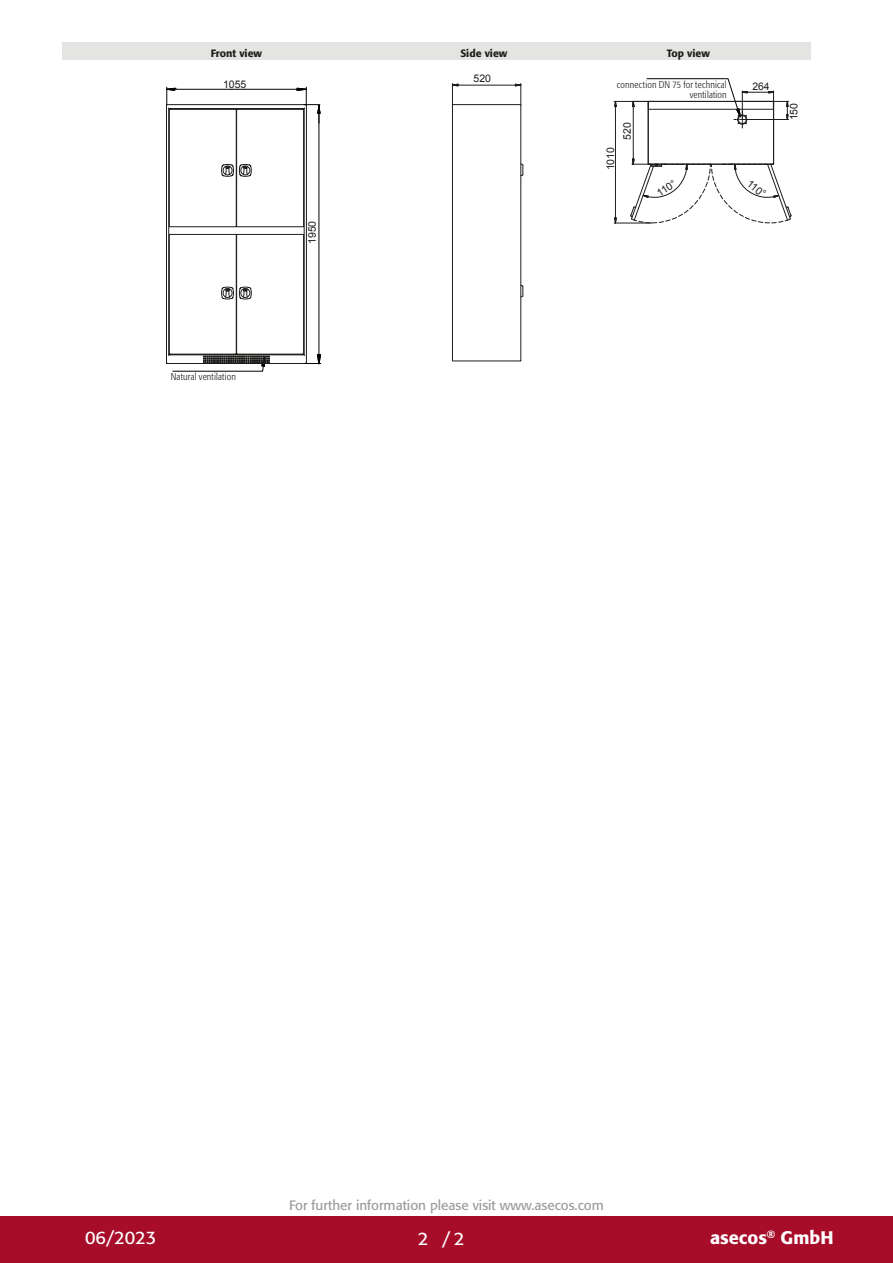
<style>
.page{position:relative;width:893px;height:1263px;background:#fff}
.page>*{position:absolute;margin:0;border:0;box-sizing:border-box;transform-origin:0 0}
.t1{font:500 18px "Formata Pro";color:#fff}
.t2{font:18px "Formata Pro";color:#fff}
.t3{font:13.5px "Formata Pro";color:#9d9d9d}
.t4{font:10.5px "Arial";color:#1d1d1b}
.t5{font:500 10.5px "Formata Pro";color:#1d1d1b}
.t6{font:300 condensed 9.75px/10.5px "Formata Pro";letter-spacing:.02em;color:#1d1d1b;text-align:right}
</style>
<div class="page">
<div style="left:0;top:1216px;width:893px;height:47px;background:#a70c29"></div>
<div style="left:63px;top:43px;width:748px;height:17px;background:#e4e4e3"></div>
<svg style="left:452px;top:83px;width:72px;height:279px"></svg>
<svg style="left:166px;top:87px;width:155px;height:285px"></svg>
<svg style="left:613px;top:78px;width:179px;height:146px"></svg>
<p class="t5" style="left:211px;top:46px;width:53px">Front view</p>
<p class="t5" style="left:460px;top:46px;width:49px">Side view</p>
<p class="t5" style="left:667px;top:46px;width:45px">Top view</p>
<p class="t4" style="left:223px;top:77px;width:25px">1055</p>
<p class="t4" style="left:473px;top:72px;width:19px">520</p>
<p class="t6" style="left:617px;top:79px;width:111px">connection DN 75 for technical ventilation</p>
<p class="t4" style="left:603px;top:170px;width:25px;rotate:-90deg">1010</p>
<p class="t4" style="left:620px;top:140px;width:19px;rotate:-90deg">520</p>
<p class="t4" style="left:753px;top:79px;width:19px">264</p>
<p class="t4" style="left:305px;top:244px;width:25px;rotate:-90deg">1950</p>
<p class="t4" style="left:654px;top:188px;width:22px;rotate:-33deg">110°</p>
<p class="t4" style="left:752px;top:177px;width:22px;rotate:38deg">110°</p>
<p class="t4" style="left:787px;top:120px;width:19px;rotate:-90deg">150</p>
<p class="t6" style="left:171px;top:371px;width:67px">Natural ventilation</p>
<h2 class="t3" style="left:289px;top:1196px;width:316px">For further information please visit www.asecos.com</h2>
<h1 class="t2" style="left:85px;top:1225px;width:73px">06/2023</h1>
<h1 class="t2" style="left:418px;top:1227px;width:48px">2 /2</h1>
<h1 class="t1" style="left:710px;top:1225px;width:125px">asecos<sup>®</sup> GmbH</h1>
</div>
